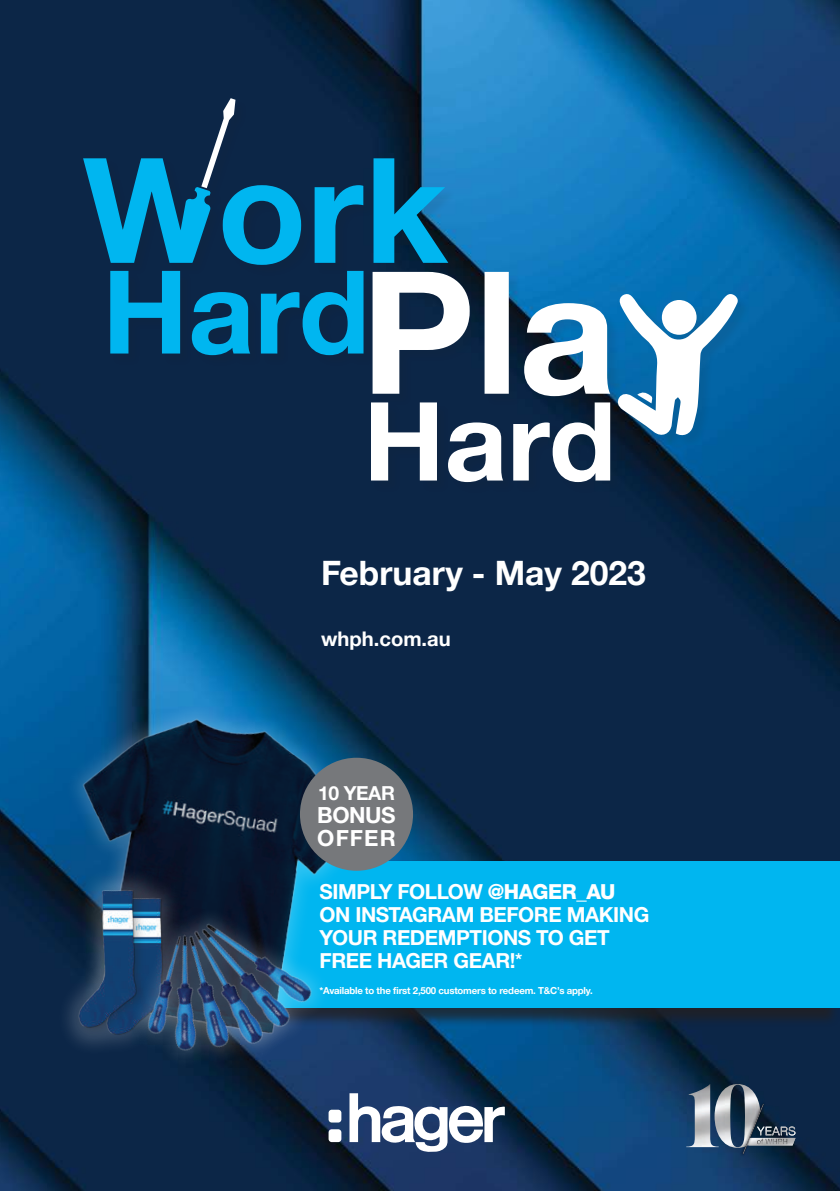
<style>
.page{position:relative;width:840px;height:1191px;background:#fff}
.page>*{position:absolute;margin:0;border:0;box-sizing:border-box;transform-origin:0 0}
.t1{font:700 33.6px "Helvetica Neue LTW1 G";color:#fff}
.t2{font:700 22.2px/23.2px "Helvetica Neue LTW1 G";letter-spacing:.015em;color:#fff}
.t3{font:700 20.6px/23.2px "Helvetica Neue LTW1 G";letter-spacing:-.02em;color:#fff}
.t4{font:700 20.2px "Helvetica Neue LTW1 G";color:#fff}
.t5{font:700 19.2px "Helvetica Neue LTW1 G";letter-spacing:-.02em;color:#fff}
.t6{font:700 9.6px "Helvetica Neue LTW1 G";letter-spacing:-.02em;color:#fff}
.s1{font-weight:800}
.s2{font-size:17.8px}
</style>
<div class="page">
<img style="left:0;top:0;width:839px;height:1191px">
<svg style="left:328px;top:1093px;width:176px;height:58px"></svg>
<div style="left:85px;top:100px;width:664px;height:394px;background:#231f20;opacity:.09"></div>
<svg style="left:616px;top:293px;width:121px;height:145px"></svg>
<svg style="left:371px;top:402px;width:239px;height:80px"></svg>
<svg style="left:83px;top:98px;width:365px;height:167px;background:#0b537a"></svg>
<svg style="left:110px;top:271px;width:253px;height:84px;background:#066995"></svg>
<svg style="left:372px;top:272px;width:238px;height:124px"></svg>
<div style="left:252px;top:860px;width:587px;height:167px;background:#231f20;opacity:.75"></div>
<div style="left:272px;top:860px;width:567px;height:147px;background:#00b6f0"></div>
<svg style="left:25px;top:680px;width:369px;height:387px;background:#0a4a77"></svg>
<img style="left:37px;top:696px;width:340px;height:356px">
<div style="left:56px;top:866px;width:130px;height:191px;background:#fff;opacity:.2"></div>
<img style="left:75px;top:880px;width:15px;height:171px">
<svg style="left:90px;top:867px;width:257px;height:240px;background:#123a5c"></svg>
<img style="left:105px;top:883px;width:228px;height:205px">
<div style="left:300px;top:757px;width:113px;height:113px;background:#76787b;border-radius:50%"></div>
<div style="left:319px;top:884px;width:354px;height:84px;background:#00b6f0"></div>
<img style="left:685px;top:1083px;width:75px;height:64px">
<div style="left:739px;top:1101px;width:26px;height:56px;background:#072545"></div>
<div style="left:739px;top:1101px;width:24px;height:54px;background:#231f20;opacity:.65"></div>
<svg style="left:688px;top:1103px;width:107px;height:69px;background:#445c75"></svg>
<div style="left:756px;top:1136px;width:32px;height:8px;background:#231f20;opacity:.81"></div>
<h1 class="t1" style="left:321px;top:552px;width:326px">February - May 2023</h1>
<p class="t4" style="left:321px;top:626px;width:131px">whph.com.au</p>
<p class="t5" style="left:318px;top:781px;width:78px">10 YEAR</p>
<p class="t2" style="left:317px;top:803px;width:80px">BONUS<br>OFFER</p>
<p class="t3" style="left:319px;top:879px;width:331px">SIMPLY FOLLOW <span class="s1">@HAGER_AU<br></span>ON INSTAGRAM BEFORE MAKING<br>YOUR REDEMPTIONS TO GET<br>FREE HAGER GEAR!<span class="s2">*</span></p>
<p class="t6" style="left:319px;top:984px;width:275px">*Available to the first 2,500 customers to redeem. T&amp;C’s apply.</p>
</div>
